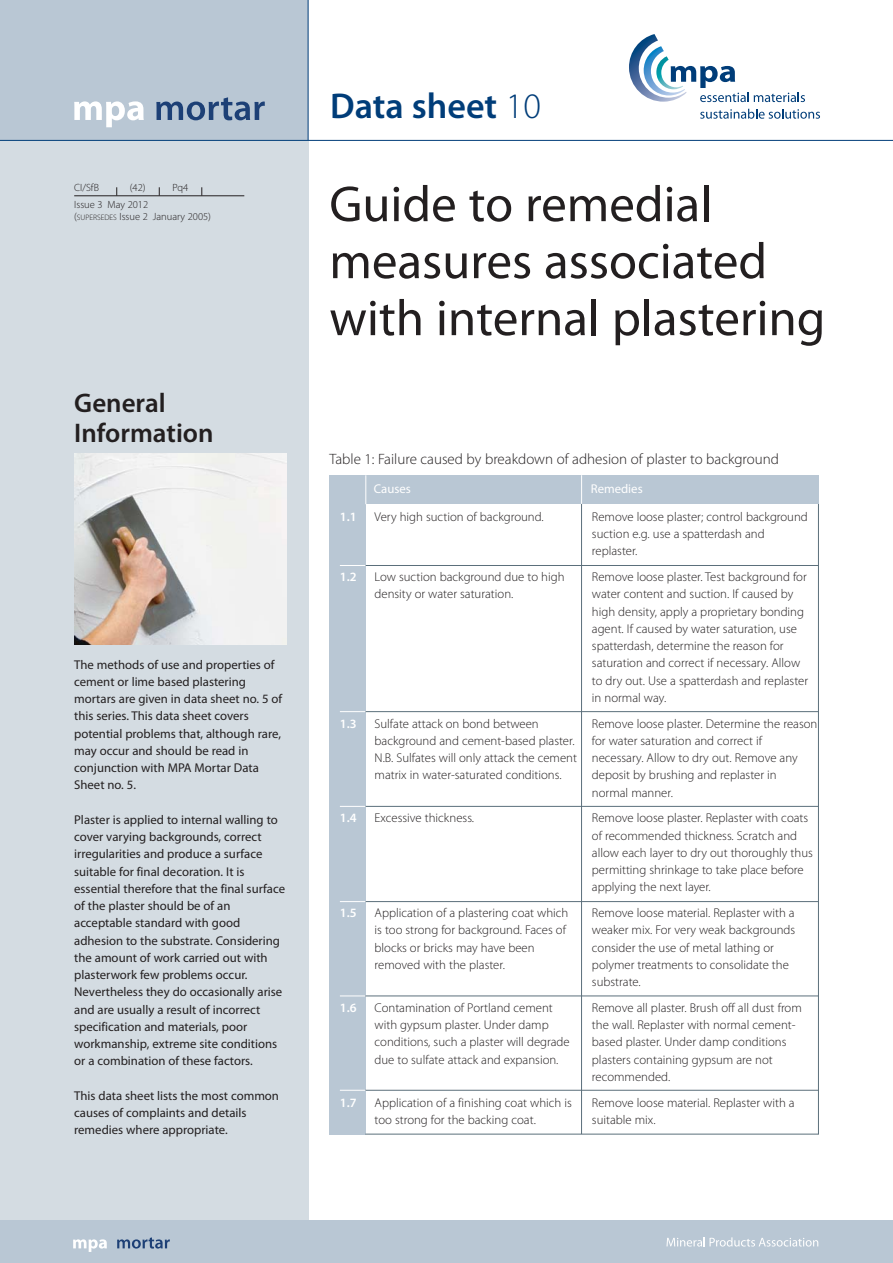
<style>
.page{position:relative;width:893px;height:1263px;background:#fff}
.page>*{position:absolute;margin:0;border:0;box-sizing:border-box;transform-origin:0 0}
.t1{font:51px/57px "Myriad Pro";color:#231f20}
.t2{font:600 36px "Myriad Pro";color:#003d79}
.t3{font:600 27px/30px "Myriad Pro";color:#231f20}
.t4{font:300 15px "Myriad Pro";color:#231f20}
.t5{font:300 12.75px/17.2px "Myriad Pro";color:#231f20}
.t6{font:12.75px/17.2px "Myriad Pro";color:#231f20}
.t7{font:600 12.75px "Myriad Pro";color:#fff}
.t8{font:12.75px "Myriad Pro";color:#fff}
.t9{font:300 10.5px/12.6px "Myriad Pro";color:#231f20}
.s1{font-size:7.8px}
.s2{font-weight:300}
</style>
<div class="page">
<div style="left:0;top:0;width:308px;height:143px;background:#b9c7d4"></div>
<svg style="left:74px;top:101px;width:70px;height:26px"></svg>
<svg style="left:156px;top:97px;width:109px;height:23px"></svg>
<svg style="left:629px;top:34px;width:176px;height:68px"></svg>
<svg style="left:700px;top:109px;width:120px;height:10px"></svg>
<hr style="left:308px;top:0;width:1px;height:140px;background:#003d79">
<div style="left:329px;top:475px;width:489px;height:29px;background:#b9c7d4"></div>
<svg style="left:581px;top:475px;width:1px;height:29px"></svg>
<hr style="left:581px;top:504px;width:1px;height:630px;background:#5b6f7b">
<div style="left:329px;top:498px;width:36px;height:637px;background:#b9c7d4"></div>
<svg style="left:365px;top:475px;width:1px;height:29px"></svg>
<hr style="left:365px;top:1134px;width:453px;height:1px;background:#5b6f7b">
<hr style="left:818px;top:504px;width:1px;height:631px;background:#5b6f7b">
<hr style="left:365px;top:565px;width:453px;height:1px;background:#5b6f7b">
<svg style="left:340px;top:565px;width:26px;height:1px"></svg>
<div style="left:0;top:140px;width:308px;height:1102px;background:#d4dce2"></div>
<img style="left:74px;top:453px;width:213px;height:192px">
<hr style="left:74px;top:195px;width:170px;height:1px;background:#231f20">
<hr style="left:365px;top:711px;width:453px;height:1px;background:#5b6f7b">
<svg style="left:340px;top:711px;width:26px;height:1px"></svg>
<hr style="left:365px;top:806px;width:453px;height:1px;background:#5b6f7b">
<svg style="left:340px;top:806px;width:26px;height:1px"></svg>
<hr style="left:365px;top:901px;width:453px;height:1px;background:#5b6f7b">
<svg style="left:340px;top:901px;width:26px;height:1px"></svg>
<hr style="left:365px;top:996px;width:453px;height:1px;background:#5b6f7b">
<svg style="left:340px;top:996px;width:26px;height:1px"></svg>
<hr style="left:365px;top:1090px;width:453px;height:1px;background:#5b6f7b">
<svg style="left:340px;top:1090px;width:26px;height:1px"></svg>
<hr style="left:0;top:140px;width:893px;height:1px;background:#003d79">
<div style="left:0;top:1220px;width:893px;height:43px;background:#b9c7d4"></div>
<svg style="left:73px;top:1239px;width:34px;height:13px"></svg>
<svg style="left:117px;top:1237px;width:53px;height:12px"></svg>
<svg style="left:666px;top:1237px;width:152px;height:10px"></svg>
<p class="t9" style="left:74px;top:182px;width:26px">CI/SfB</p>
<p class="t9" style="left:130px;top:182px;width:17px">(42)</p>
<p class="t9" style="left:173px;top:182px;width:17px">Pq4</p>
<p class="t9" style="left:74px;top:199px;width:138px">Issue 3 May 2012<br>(<span class="s1">SUPERSEDES</span> Issue 2 January 2005)</p>
<h3 class="t3" style="left:74px;top:389px;width:141px">General<br>Information</h3>
<p class="t6" style="left:74px;top:656px;width:210px">The methods of use and properties of cement or lime based plastering mortars are given in data sheet no. 5 of this series. This data sheet covers potential problems that, although rare, may occur and should be read in conjunction with MPA Mortar Data<br>Sheet no. 5.</p>
<p class="t6" style="left:74px;top:812px;width:212px">Plaster is applied to internal walling to cover varying backgrounds, correct irregularities and produce a surface suitable for final decoration. It is essential therefore that the final surface of the plaster should be of an acceptable standard with good adhesion to the substrate. Considering the amount of work carried out with plasterwork few problems occur.<br>Nevertheless they do occasionally arise and are usually a result of incorrect specification and materials, poor workmanship, extreme site conditions or a combination of these factors.</p>
<p class="t6" style="left:74px;top:1088px;width:206px">This data sheet lists the most common causes of complaints and details remedies where appropriate.</p>
<h2 class="t2" style="left:330px;top:93px;width:212px">Data sheet <span class="s2">10</span></h2>
<h1 class="t1" style="left:329px;top:179px;width:497px">Guide to remedial measures associated with internal plastering</h1>
<p class="t4" style="left:329px;top:454px;width:451px">Table 1: Failure caused by breakdown of adhesion of plaster to background</p>
<p class="t8" style="left:374px;top:484px;width:38px">Causes</p>
<p class="t8" style="left:591px;top:484px;width:53px">Remedies</p>
<p class="t7" style="left:340px;top:512px;width:18px">1.1</p>
<p class="t5" style="left:374px;top:509px;width:171px">Very high suction of background.</p>
<p class="t5" style="left:592px;top:509px;width:217px">Remove loose plaster; control background suction e.g. use a spatterdash and replaster.</p>
<p class="t7" style="left:340px;top:572px;width:18px">1.2</p>
<p class="t5" style="left:374px;top:569px;width:191px">Low suction background due to high</p>
<p class="t5" style="left:592px;top:569px;width:216px">Remove loose plaster. Test background for</p>
<p class="t5" style="left:374px;top:586px;width:140px">density or water saturation.</p>
<p class="t5" style="left:592px;top:586px;width:218px">water content and suction. If caused by high density, apply a proprietary bonding agent. If caused by water saturation, use spatterdash, determine the reason for saturation and correct if necessary. Allow to dry out. Use a spatterdash and replaster in normal way.</p>
<p class="t7" style="left:340px;top:718px;width:18px">1.3</p>
<p class="t5" style="left:374px;top:716px;width:166px">Sulfate attack on bond between</p>
<p class="t5" style="left:592px;top:716px;width:227px">Remove loose plaster. Determine the reason</p>
<p class="t5" style="left:374px;top:733px;width:201px">background and cement-based plaster.</p>
<p class="t5" style="left:374px;top:733px;width:425px;text-indent:217px">for water saturation and correct if<br>N.B. Sulfates will only attack the cement necessary. Allow to dry out. Remove any matrix in water-saturated conditions.</p>
<p class="t5" style="left:592px;top:767px;width:186px">deposit by brushing and replaster in normal manner.</p>
<p class="t7" style="left:340px;top:813px;width:18px">1.4</p>
<p class="t5" style="left:374px;top:810px;width:101px">Excessive thickness.</p>
<p class="t5" style="left:592px;top:810px;width:222px">Remove loose plaster. Replaster with coats of recommended thickness. Scratch and allow each layer to dry out thoroughly thus permitting shrinkage to take place before applying the next layer.</p>
<p class="t7" style="left:340px;top:908px;width:18px">1.5</p>
<p class="t5" style="left:374px;top:905px;width:195px">Application of a plastering coat which</p>
<p class="t5" style="left:592px;top:905px;width:204px">Remove loose material. Replaster with a</p>
<p class="t5" style="left:374px;top:922px;width:193px">is too strong for background. Faces of</p>
<p class="t5" style="left:592px;top:922px;width:205px">weaker mix. For very weak backgrounds</p>
<p class="t5" style="left:374px;top:940px;width:162px">blocks or bricks may have been</p>
<p class="t5" style="left:592px;top:940px;width:184px">consider the use of metal lathing or</p>
<p class="t5" style="left:374px;top:957px;width:132px">removed with the plaster.</p>
<p class="t5" style="left:592px;top:957px;width:198px">polymer treatments to consolidate the substrate.</p>
<p class="t7" style="left:340px;top:1003px;width:18px">1.6</p>
<p class="t5" style="left:374px;top:1000px;width:180px">Contamination of Portland cement</p>
<p class="t5" style="left:592px;top:1000px;width:211px">Remove all plaster. Brush off all dust from</p>
<p class="t5" style="left:374px;top:1017px;width:176px">with gypsum plaster. Under damp</p>
<p class="t5" style="left:592px;top:1017px;width:205px">the wall. Replaster with normal cement-</p>
<p class="t5" style="left:374px;top:1034px;width:197px">conditions, such a plaster will degrade</p>
<p class="t5" style="left:592px;top:1034px;width:196px">based plaster. Under damp conditions</p>
<p class="t5" style="left:374px;top:1052px;width:185px">due to sulfate attack and expansion.</p>
<p class="t5" style="left:592px;top:1052px;width:182px">plasters containing gypsum are not recommended.</p>
<p class="t7" style="left:340px;top:1097px;width:18px">1.7</p>
<p class="t5" style="left:374px;top:1095px;width:199px">Application of a finishing coat which is</p>
<p class="t5" style="left:592px;top:1095px;width:204px">Remove loose material. Replaster with a</p>
<p class="t5" style="left:374px;top:1112px;width:163px">too strong for the backing coat.</p>
<p class="t5" style="left:592px;top:1112px;width:65px">suitable mix.</p>
</div>
